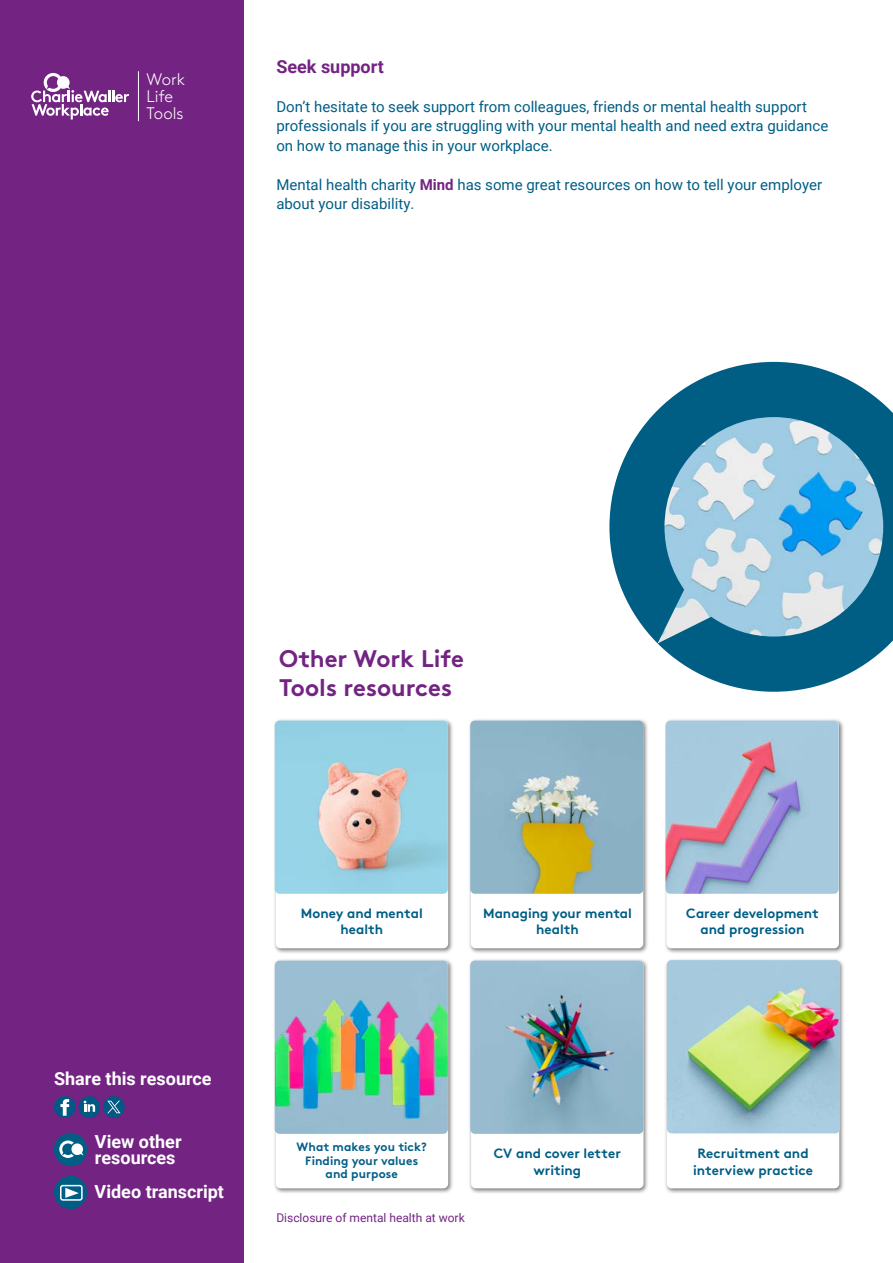
<style>
.page{position:relative;width:893px;height:1263px;background:#fff}
.page>*{position:absolute;margin:0;border:0;box-sizing:border-box;transform-origin:0 0}
.t1{font:700 24px/28.8px "Brown";color:#732482}
.t2{font:700 18px/16.5px "Roboto";color:#fff}
.t3{font:700 18px "Roboto";color:#732482}
.t4{font:300 16.65px/16.8px "Brown";color:#fff}
.t5{font:15px/19.5px "Roboto";color:#005e85}
.t6{font:700 13.5px/16.2px "Brown";letter-spacing:.005em;color:#005e85;text-align:center}
.t7{font:700 12px/13.5px "Brown";letter-spacing:.005em;color:#005e85;text-align:center}
.t8{font:12px "Roboto";color:#732482}
.s1{font-weight:700;color:#732482}
</style>
<div class="page">
<div style="left:0;top:0;width:244px;height:1263px;background:#732482"></div>
<svg style="left:31px;top:73px;width:98px;height:47px"></svg>
<hr style="left:138px;top:71px;width:1px;height:50px;background:#fff">
<div style="left:55px;top:1176px;width:31px;height:32px;background:#005e85;border-radius:50%"></div>
<div style="left:54px;top:1176px;width:33px;height:33px;border:2px solid #005e85;border-radius:50%"></div>
<svg style="left:65px;top:1188px;width:14px;height:10px"></svg>
<div style="left:60px;top:1185px;width:23px;height:16px;border:2px solid #fff;border-radius:2px"></div>
<svg style="left:609px;top:362px;width:284px;height:330px"></svg>
<div style="left:469px;top:958px;width:180px;height:236px;background:#000;opacity:.51"></div>
<div style="left:471px;top:960px;width:172px;height:228px;background:#fff;border-radius:5px"></div>
<img style="left:470px;top:960px;width:173px;height:174px">
<div style="left:665px;top:958px;width:180px;height:236px;background:#000;opacity:.51"></div>
<div style="left:667px;top:960px;width:172px;height:228px;background:#fff;border-radius:5px"></div>
<img style="left:667px;top:960px;width:173px;height:173px">
<div style="left:469px;top:718px;width:180px;height:236px;background:#000;opacity:.51"></div>
<div style="left:471px;top:720px;width:172px;height:228px;background:#fff;border-radius:5px"></div>
<img style="left:470px;top:720px;width:173px;height:174px">
<div style="left:274px;top:718px;width:180px;height:236px;background:#000;opacity:.51"></div>
<div style="left:276px;top:720px;width:172px;height:228px;background:#fff;border-radius:5px"></div>
<img style="left:275px;top:720px;width:173px;height:174px">
<div style="left:664px;top:718px;width:180px;height:236px;background:#000;opacity:.51"></div>
<div style="left:667px;top:720px;width:172px;height:228px;background:#fff;border-radius:5px"></div>
<img style="left:665px;top:720px;width:174px;height:174px">
<div style="left:274px;top:959px;width:180px;height:235px;background:#000;opacity:.51"></div>
<div style="left:276px;top:961px;width:172px;height:227px;background:#fff;border-radius:5px"></div>
<img style="left:275px;top:961px;width:173px;height:173px">
<div style="left:55px;top:1134px;width:31px;height:31px;background:#005e85;border-radius:50%"></div>
<div style="left:54px;top:1133px;width:33px;height:33px;border:2px solid #005e85;border-radius:50%"></div>
<svg style="left:59px;top:1140px;width:24px;height:18px"></svg>
<div style="left:54px;top:1096px;width:22px;height:22px;background:#005884;border-radius:50%"></div>
<svg style="left:60px;top:1099px;width:9px;height:17px"></svg>
<div style="left:79px;top:1096px;width:21px;height:22px;background:#005884;border-radius:50%"></div>
<svg style="left:84px;top:1101px;width:11px;height:11px"></svg>
<svg style="left:103px;top:1096px;width:22px;height:22px"></svg>
<svg style="left:107px;top:1101px;width:14px;height:12px"></svg>
<p class="t4" style="left:147px;top:70px;width:40px">Work<br>Life<br>Tools</p>
<p class="t3" style="left:276px;top:54px;width:109px">Seek support</p>
<p class="t5" style="left:276px;top:96px;width:553px">Don’t hesitate to seek support from colleagues, friends or mental health support professionals if you are struggling with your mental health and need extra guidance on how to manage this in your workplace.</p>
<p class="t5" style="left:276px;top:174px;width:547px">Mental health charity <span class="s1">Mind</span> has some great resources on how to tell your employer about your disability.</p>
<h1 class="t1" style="left:279px;top:641px;width:186px">Other Work Life<br>Tools resources</h1>
<p class="t2" style="left:54px;top:1069px;width:159px">Share this resource</p>
<p class="t2" style="left:95px;top:1132px;width:88px">View other resources</p>
<p class="t2" style="left:95px;top:1183px;width:131px">Video transcript</p>
<p class="t6" style="left:483px;top:904px;width:150px">Managing your mental health</p>
<p class="t6" style="left:301px;top:904px;width:124px">Money and mental health</p>
<p class="t6" style="left:686px;top:904px;width:134px">Career development and progression</p>
<p class="t7" style="left:297px;top:1139px;width:132px">What makes you tick?<br>Finding your values and purpose</p>
<p class="t8" style="left:276px;top:1209px;width:190px">Disclosure of mental health at work</p>
<p class="t6" style="left:494px;top:1144px;width:129px">CV and cover letter writing</p>
<p class="t6" style="left:693px;top:1144px;width:121px">Recruitment and interview practice</p>
</div>
